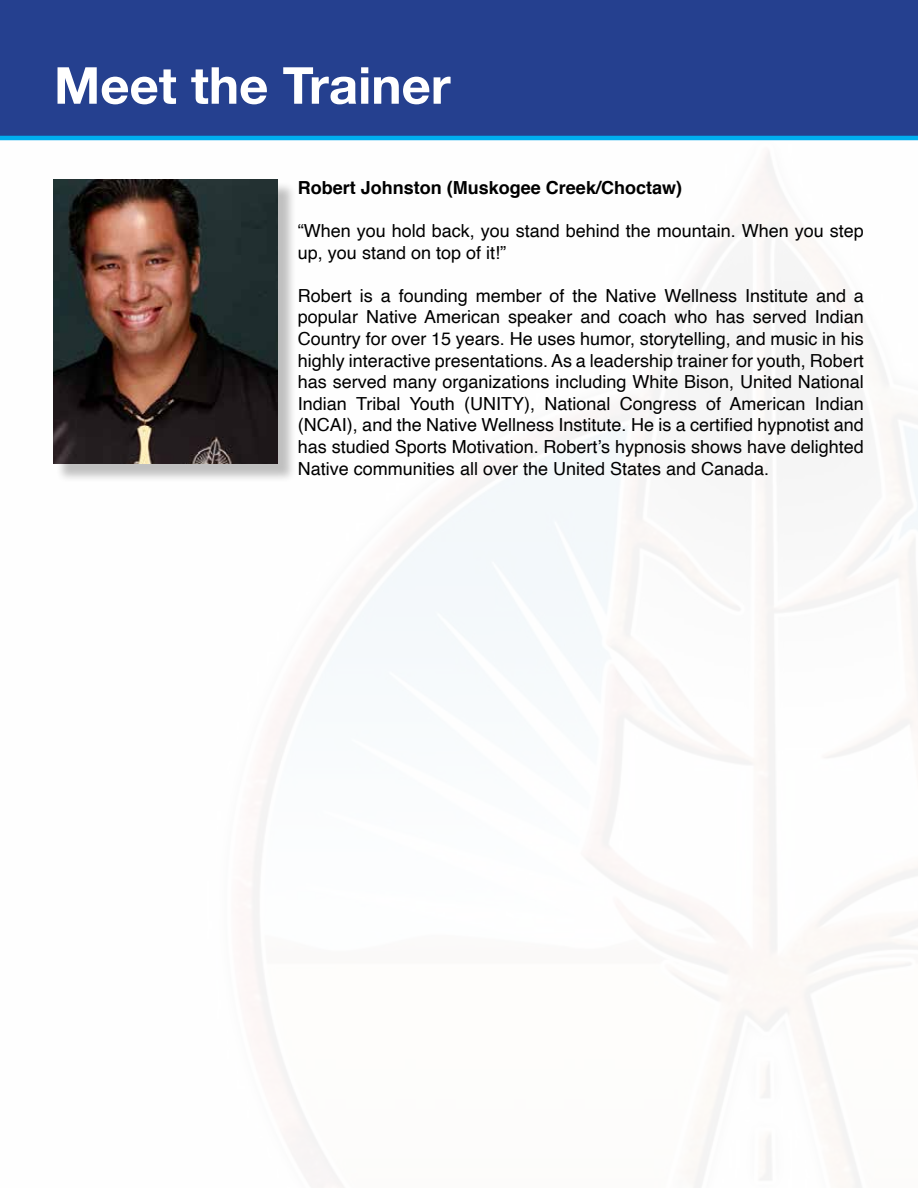
<style>
.page{position:relative;width:918px;height:1188px;background:#fff}
.page>*{position:absolute;margin:0;border:0;box-sizing:border-box;transform-origin:0 0}
.t1{font:700 51px "Helvetica Neue";color:#fff}
.t2{font:18px/21.6px "Helvetica";color:#000}
.t3{font:700 18px "Helvetica";color:#000}
</style>
<div class="page">
<div style="left:0;top:0;width:918px;height:140px;background:#25408f"></div>
<div style="left:55px;top:182px;width:241px;height:301px;background:#000;opacity:.25"></div>
<img style="left:53px;top:179px;width:225px;height:285px">
<h1 class="t1" style="left:54px;top:46px;width:398px">Meet the Trainer</h1>
<p class="t3" style="left:298px;top:173px;width:386px">Robert Johnston (Muskogee Creek/Choctaw)</p>
<p class="t2" style="left:298px;top:220px;width:568px">“When you hold back, you stand behind the mountain. When you step up, you stand on top of it!”</p>
<p class="t2" style="left:298px;top:285px;width:568px;text-align:justify">Robert is a founding member of the Native Wellness Institute and a popular Native American speaker and coach who has served Indian Country for over 15 years. He uses humor, storytelling, and music in his highly interactive presentations. As a leadership trainer for youth, Robert has served many organizations including White Bison, United National Indian Tribal Youth (UNITY), National Congress of American Indian (NCAI), and the Native Wellness Institute. He is a certified hypnotist and has studied Sports Motivation. Robert’s hypnosis shows have delighted Native communities all over the United States and Canada.</p>
</div>
